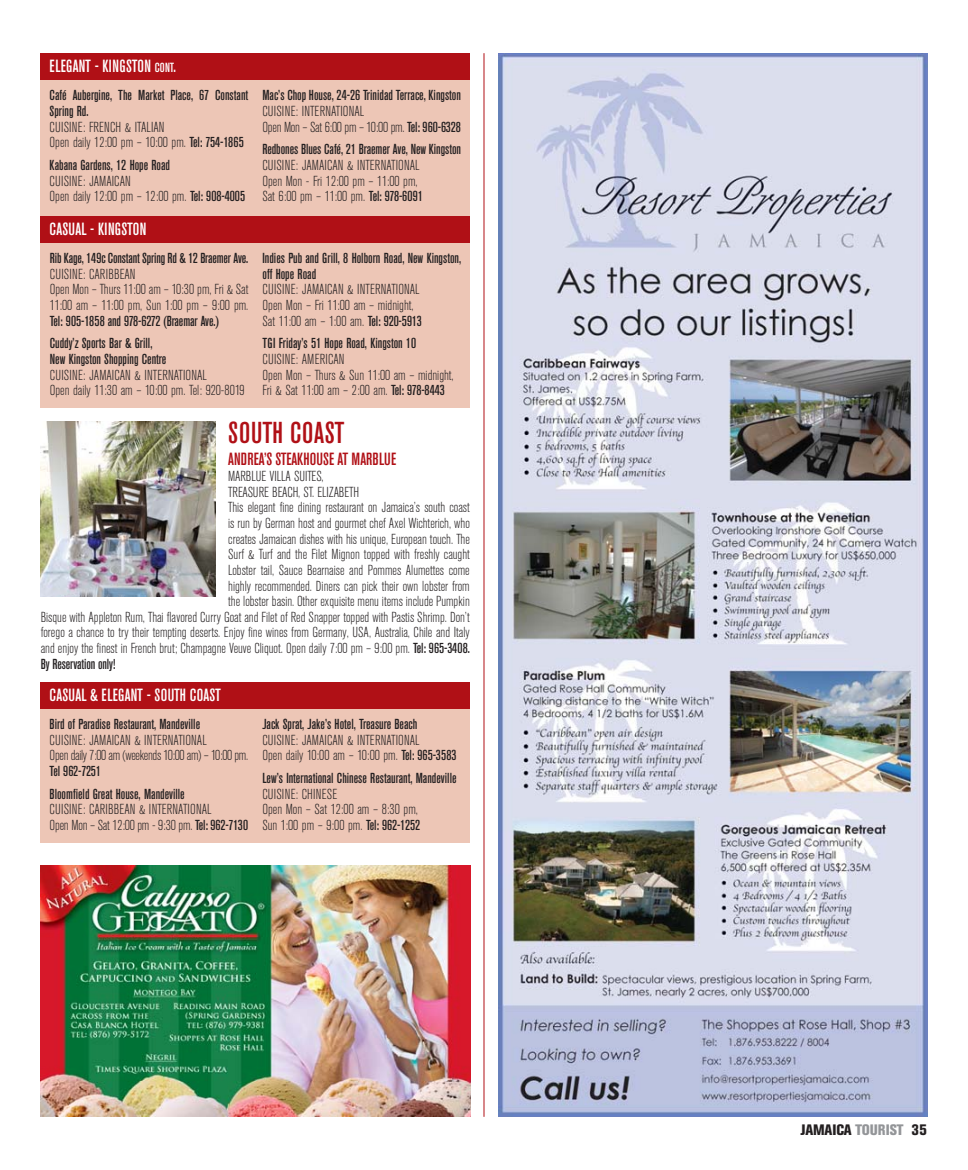
<style>
.page{position:relative;width:968px;height:1170px;background:#fff}
.page>*{position:absolute;margin:0;border:0;box-sizing:border-box;transform-origin:0 0}
.t1{font:500 condensed 30px "Akzidenz Grotesk BE";letter-spacing:.02em;color:#b01016}
.t2{font:500 condensed 17.5px "Akzidenz Grotesk BE";letter-spacing:.015em;color:#fff}
.t3{font:500 condensed 17.5px "Akzidenz Grotesk BE";color:#b01016}
.t4{font:800 condensed 15px "Akzidenz Grotesk BE";letter-spacing:-.005em;color:#231f20}
.t5{font:300 condensed 14.38px/15.6px "Akzidenz Grotesk BE";color:#231f20}
.t6{font:500 condensed 14.38px/22.8px "Akzidenz Grotesk BE";color:#231f20}
.s1{font-size:13.12px}
.s2{font-weight:500}
.s3{color:#939598}
</style>
<div class="page">
<div style="left:41px;top:59px;width:428px;height:161px;background:#edc6b6"></div>
<div style="left:41px;top:685px;width:428px;height:157px;background:#edc6b6"></div>
<div style="left:41px;top:682px;width:428px;height:27px;background:#b01016"></div>
<hr style="left:483px;top:53px;width:1px;height:1063px;background:#b01016">
<div style="left:41px;top:226px;width:428px;height:181px;background:#edc6b6"></div>
<div style="left:41px;top:216px;width:428px;height:26px;background:#b01016"></div>
<img style="left:41px;top:421px;width:175px;height:175px">
<img style="left:498px;top:53px;width:429px;height:1063px">
<img style="left:41px;top:865px;width:429px;height:251px">
<div style="left:41px;top:53px;width:428px;height:27px;background:#b01016"></div>
<p class="t2" style="left:50px;top:60px;width:128px">ELEGANT - KINGSTON <span class="s1">CONT</span>.</p>
<p class="t6" style="left:50px;top:88px;width:200px;line-height:15.6px">Café Aubergine, The Market Place, 67 Constant<br>Spring Rd.</p>
<p class="t5" style="left:50px;top:120px;width:196px">CUISINE: FRENCH &amp; ITALIAN<br>Open daily 12:00 pm – 10:00 pm. <span class="s2">Tel: 754-1865</span></p>
<p class="t6" style="left:50px;top:154px;width:122px">Kabana Gardens, 12 Hope Road</p>
<p class="t5" style="left:50px;top:174px;width:197px">CUISINE: JAMAICAN<br>Open daily 12:00 pm – 12:00 pm. <span class="s2">Tel: 908-4005</span></p>
<p class="t6" style="left:262px;top:85px;width:200px">Mac’s Chop House, 24-26 Trinidad Terrace, Kingston</p>
<p class="t5" style="left:262px;top:104px;width:200px">CUISINE: INTERNATIONAL<br>Open Mon – Sat 6:00 pm – 10:00 pm. <span class="s2">Tel: 960-6328</span></p>
<p class="t6" style="left:262px;top:139px;width:200px">Redbones Blues Café, 21 Braemer Ave, New Kingston</p>
<p class="t5" style="left:262px;top:158px;width:162px">CUISINE: JAMAICAN &amp; INTERNATIONAL<br>Open Mon - Fri 12:00 pm – 11:00 pm,<br>Sat 6:00 pm – 11:00 pm. <span class="s2">Tel: 978-6091</span></p>
<p class="t2" style="left:50px;top:222px;width:98px">CASUAL - KINGSTON</p>
<p class="t6" style="left:50px;top:247px;width:200px">Rib Kage, 149c Constant Spring Rd &amp; 12 Braemer Ave.</p>
<p class="t5" style="left:50px;top:267px;width:200px">CUISINE: CARIBBEAN<br>Open Mon – Thurs 11:00 am – 10:30 pm, Fri &amp; Sat<br>11:00 am – 11:00 pm, Sun 1:00 pm – 9:00 pm.</p>
<p class="t6" style="left:50px;top:310px;width:171px">Tel: 905-1858 and 978-6272 (Braemar Ave.)<br>Cuddy’z Sports Bar &amp; Grill,</p>
<p class="t6" style="left:50px;top:348px;width:118px">New Kingston Shopping Centre</p>
<p class="t5" style="left:50px;top:368px;width:196px">CUISINE: JAMAICAN &amp; INTERNATIONAL<br>Open daily 11:30 am – 10:00 pm. Tel: 920-8019</p>
<p class="t6" style="left:262px;top:251px;width:200px;line-height:15.6px">Indies Pub and Grill, 8 Holborn Road, New Kingston, off Hope Road</p>
<p class="t5" style="left:262px;top:282px;width:161px">CUISINE: JAMAICAN &amp; INTERNATIONAL<br>Open Mon – Fri 11:00 am – midnight,<br>Sat 11:00 am – 1:00 am. <span class="s2">Tel: 920-5913</span></p>
<p class="t6" style="left:262px;top:333px;width:155px">TGI Friday’s 51 Hope Road, Kingston 10</p>
<p class="t5" style="left:262px;top:352px;width:193px">CUISINE: AMERICAN<br>Open Mon – Thurs &amp; Sun 11:00 am – midnight,<br>Fri &amp; Sat 11:00 am – 2:00 am. <span class="s2">Tel: 978-8443</span></p>
<h1 class="t1" style="left:228px;top:421px;width:118px">SOUTH COAST</h1>
<p class="t3" style="left:228px;top:453px;width:169px">ANDREA’S STEAKHOUSE AT MARBLUE</p>
<p class="t5" style="left:228px;top:469px;width:97px">MARBLUE VILLA SUITES,</p>
<p class="t5" style="left:228px;top:485px;width:132px">TREASURE BEACH, ST. ELIZABETH</p>
<p class="t5" style="left:228px;top:500px;width:243px">This elegant fine dining restaurant on Jamaica’s south coast</p>
<p class="t5" style="left:228px;top:516px;width:243px">is run by German host and gourmet chef Axel Wichterich, who</p>
<p class="t5" style="left:228px;top:532px;width:243px">creates Jamaican dishes with his unique, European touch. The</p>
<p class="t5" style="left:228px;top:547px;width:243px">Surf &amp; Turf and the Filet Mignon topped with freshly caught</p>
<p class="t5" style="left:228px;top:563px;width:243px">Lobster tail, Sauce Bearnaise and Pommes Alumettes come</p>
<p class="t5" style="left:228px;top:578px;width:243px">highly recommended. Diners can pick their own lobster from</p>
<p class="t5" style="left:228px;top:594px;width:243px">the lobster basin. Other exquisite menu items include Pumpkin</p>
<p class="t5" style="left:41px;top:610px;width:430px">Bisque with Appleton Rum, Thai flavored Curry Goat and Filet of Red Snapper topped with Pastis Shrimp. Don’t</p>
<p class="t5" style="left:41px;top:625px;width:430px">forego a chance to try their tempting deserts. Enjoy fine wines from Germany, USA, Australia, Chile and Italy</p>
<p class="t5" style="left:41px;top:641px;width:430px">and enjoy the finest in French brut; Champagne Veuve Cliquot. Open daily 7:00 pm – 9:00 pm. <span class="s2">Tel: 965-3408.</span></p>
<p class="t6" style="left:41px;top:653px;width:76px">By Reservation only!</p>
<p class="t2" style="left:50px;top:688px;width:173px">CASUAL &amp; ELEGANT - SOUTH COAST</p>
<p class="t6" style="left:50px;top:713px;width:152px">Bird of Paradise Restaurant, Mandeville</p>
<p class="t5" style="left:50px;top:733px;width:200px">CUISINE: JAMAICAN &amp; INTERNATIONAL<br>Open daily 7:00 am (weekends 10:00 am) – 10:00 pm.</p>
<p class="t6" style="left:50px;top:760px;width:137px">Tel 962-7251<br>Bloomfield Great House, Mandeville</p>
<p class="t5" style="left:50px;top:802px;width:200px">CUISINE: CARIBBEAN &amp; INTERNATIONAL<br>Open Mon – Sat 12:00 pm - 9:30 pm. <span class="s2">Tel: 962-7130</span></p>
<p class="t6" style="left:262px;top:713px;width:156px">Jack Sprat, Jake’s Hotel, Treasure Beach</p>
<p class="t5" style="left:262px;top:733px;width:195px">CUISINE: JAMAICAN &amp; INTERNATIONAL<br>Open daily 10:00 am – 10:00 pm. <span class="s2">Tel: 965-3583</span></p>
<p class="t6" style="left:262px;top:767px;width:196px">Lew’s International Chinese Restaurant, Mandeville</p>
<p class="t5" style="left:262px;top:787px;width:159px">CUISINE: CHINESE<br>Open Mon – Sat 12:00 am – 8:30 pm,<br>Sun 1:00 pm – 9:00 pm. <span class="s2">Tel: 962-1252</span></p>
<p class="t4" style="left:800px;top:1123px;width:128px">JAMAICA <span class="s3">TOURIST</span> 35</p>
</div>
